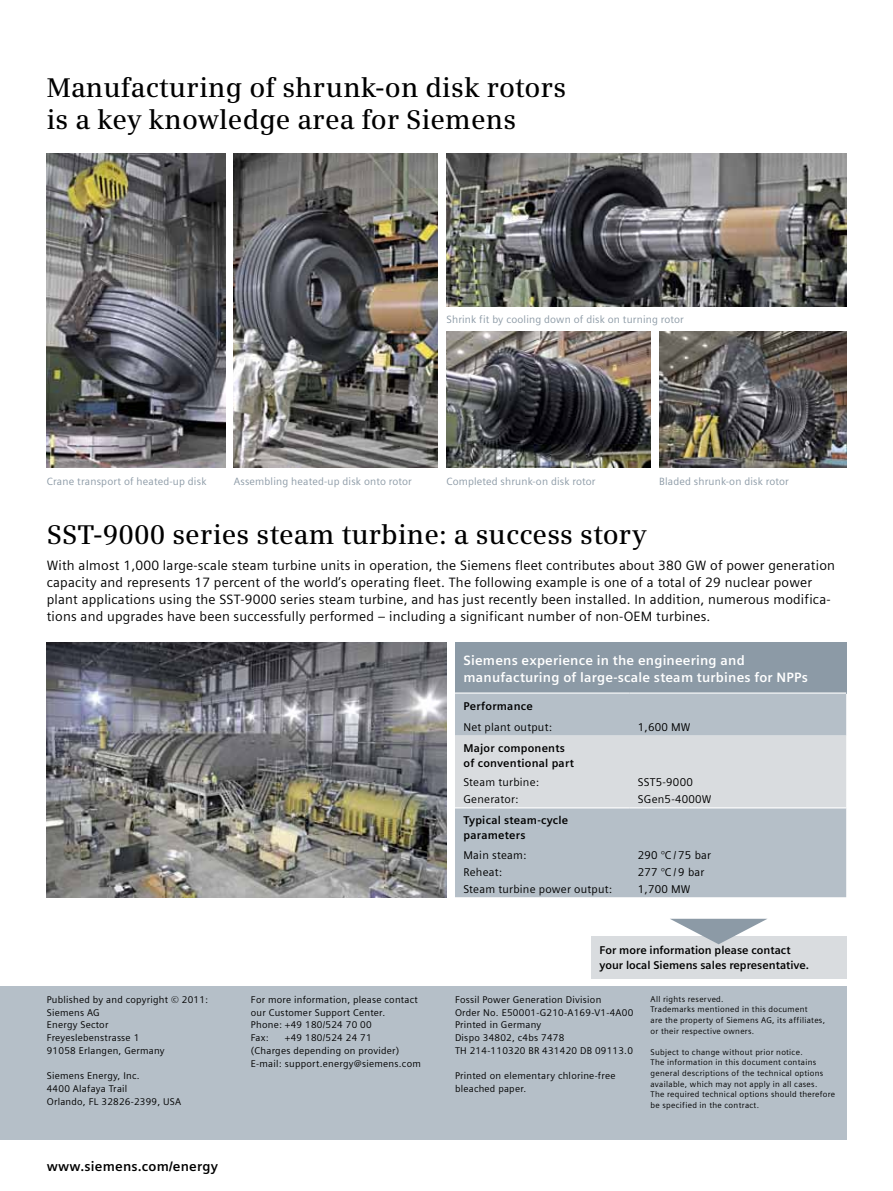
<style>
.page{position:relative;width:893px;height:1191px;background:#fff}
.page>*{position:absolute;margin:0;border:0;box-sizing:border-box;transform-origin:0 0}
.t1{font:600 27px/32px "Siemens Serif";letter-spacing:.005em;color:#000}
.t2{font:13.5px/17px "Siemens Sans";letter-spacing:.015em;color:#000}
.t3{font:700 13.5px/17px "Siemens Sans";letter-spacing:.015em;color:#fff}
.t4{font:700 13.5px "Siemens Sans";letter-spacing:.015em;color:#000}
.t5{font:700 11.25px/14.9px "Siemens Sans";letter-spacing:.005em;color:#000}
.t6{font:11.25px "Siemens Sans";letter-spacing:.02em;color:#000}
.t7{font:10.5px "Siemens Sans";letter-spacing:.015em;color:#8c9aa6}
.t8{font:9.75px/12.8px "Siemens Sans";letter-spacing:.025em;color:#000}
.t9{font:8.25px/10.6px "Siemens Sans";letter-spacing:.035em;color:#000}
</style>
<div class="page">
<div style="left:591px;top:935px;width:255px;height:43px;background:#d9dcdf"></div>
<svg style="left:670px;top:918px;width:97px;height:26px"></svg>
<img style="left:47px;top:642px;width:399px;height:255px">
<img style="left:446px;top:332px;width:205px;height:136px">
<img style="left:659px;top:332px;width:187px;height:136px">
<img style="left:234px;top:153px;width:204px;height:315px">
<img style="left:47px;top:153px;width:178px;height:315px">
<img style="left:446px;top:153px;width:400px;height:153px">
<div style="left:455px;top:642px;width:391px;height:51px;background:#8c9aa6"></div>
<div style="left:455px;top:693px;width:391px;height:204px;background:#b5bfc8"></div>
<div style="left:455px;top:735px;width:391px;height:72px;background:#d9dcdf"></div>
<hr style="left:455px;top:692px;width:174px;height:1px;background:#fff">
<hr style="left:629px;top:692px;width:217px;height:1px;background:#fff">
<hr style="left:455px;top:807px;width:174px;height:1px;background:#fff">
<hr style="left:629px;top:807px;width:217px;height:1px;background:#fff">
<div style="left:0;top:986px;width:846px;height:154px;background:#b5bfc8"></div>
<h1 class="t1" style="left:47px;top:72px;width:521px">Manufacturing of shrunk-on disk rotors is a key knowledge area for Siemens</h1>
<p class="t7" style="left:446px;top:313px;width:239px">Shrink fit by cooling down of disk on turning rotor</p>
<p class="t7" style="left:47px;top:475px;width:161px">Crane transport of heated-up disk</p>
<p class="t7" style="left:234px;top:475px;width:179px">Assembling heated-up disk onto rotor</p>
<p class="t7" style="left:446px;top:475px;width:151px">Completed shrunk-on disk rotor</p>
<p class="t7" style="left:659px;top:475px;width:131px">Bladed shrunk-on disk rotor</p>
<h1 class="t1" style="left:47px;top:518px;width:602px">SST-9000 series steam turbine: a success story</h1>
<p class="t2" style="left:47px;top:557px;width:790px">With almost 1,000 large-scale steam turbine units in operation, the Siemens fleet contributes about 380 GW of power generation capacity and represents 17 percent of the world’s operating fleet. The following example is one of a total of 29 nuclear power plant applications using the SST-9000 series steam turbine, and has just recently been installed. In addition, numerous modifica&shy;tions and upgrades have been successfully performed – including a significant number of non-OEM turbines.</p>
<h2 class="t3" style="left:463px;top:652px;width:346px">Siemens experience in the engineering and manufacturing of large-scale steam turbines for NPPs</h2>
<p class="t5" style="left:463px;top:699px;width:71px">Performance</p>
<p class="t6" style="left:463px;top:721px;width:90px">Net plant output:</p>
<p class="t6" style="left:638px;top:721px;width:54px">1,600 MW</p>
<p class="t5" style="left:463px;top:740px;width:112px">Major components of conventional part</p>
<p class="t6" style="left:463px;top:776px;width:77px">Steam turbine:</p>
<p class="t6" style="left:638px;top:776px;width:57px">SST5-9000</p>
<p class="t6" style="left:463px;top:793px;width:56px">Generator:</p>
<p class="t6" style="left:638px;top:793px;width:75px">SGen5-4000W</p>
<p class="t5" style="left:463px;top:812px;width:106px">Typical steam-cycle parameters</p>
<p class="t6" style="left:463px;top:848px;width:64px">Main steam:</p>
<p class="t6" style="left:638px;top:848px;width:75px">290 °C / 75 bar</p>
<p class="t6" style="left:463px;top:865px;width:40px">Reheat:</p>
<p class="t6" style="left:638px;top:865px;width:68px">277 °C / 9 bar</p>
<p class="t6" style="left:463px;top:882px;width:150px">Steam turbine power output:</p>
<p class="t6" style="left:638px;top:882px;width:54px">1,700 MW</p>
<p class="t8" style="left:47px;top:993px;width:163px">Published by and copyright © 2011:<br>Siemens AG<br>Energy Sector<br>Freyeslebenstrasse 1<br>91058 Erlangen, Germany</p>
<p class="t8" style="left:47px;top:1069px;width:136px">Siemens Energy, Inc.<br>4400 Alafaya Trail<br>Orlando, FL 32826-2399, USA</p>
<h2 class="t4" style="left:47px;top:1158px;width:173px">www.siemens.com/energy</h2>
<p class="t8" style="left:251px;top:993px;width:169px">For more information, please contact our Customer Support Center.<br>Phone: +49 180/524 70 00<br>Fax:</p>
<p class="t8" style="left:251px;top:1031px;width:172px;text-indent:34px">+49 180/524 24 71<br>(Charges depending on provider)<br>E-mail: support.energy@siemens.com</p>
<p class="t5" style="left:600px;top:942px;width:211px">For more information please contact your local Siemens sales representative.</p>
<p class="t8" style="left:455px;top:993px;width:180px">Fossil Power Generation Division<br>Order No. E50001-G210-A169-V1-4A00<br>Printed in Germany<br>Dispo 34802, c4bs 7478<br>TH 214-110320 BR 431420 DB 09113.0</p>
<p class="t8" style="left:455px;top:1069px;width:162px">Printed on elementary chlorine-free bleached paper.</p>
<p class="t9" style="left:651px;top:993px;width:176px">All rights reserved.<br>Trademarks mentioned in this document<br>are the property of Siemens AG, its affiliates, or their respective owners.</p>
<p class="t9" style="left:651px;top:1046px;width:186px">Subject to change without prior notice.<br>The information in this document contains general descriptions of the technical options available, which may not apply in all cases.<br>The required technical options should therefore be specified in the contract.</p>
</div>
